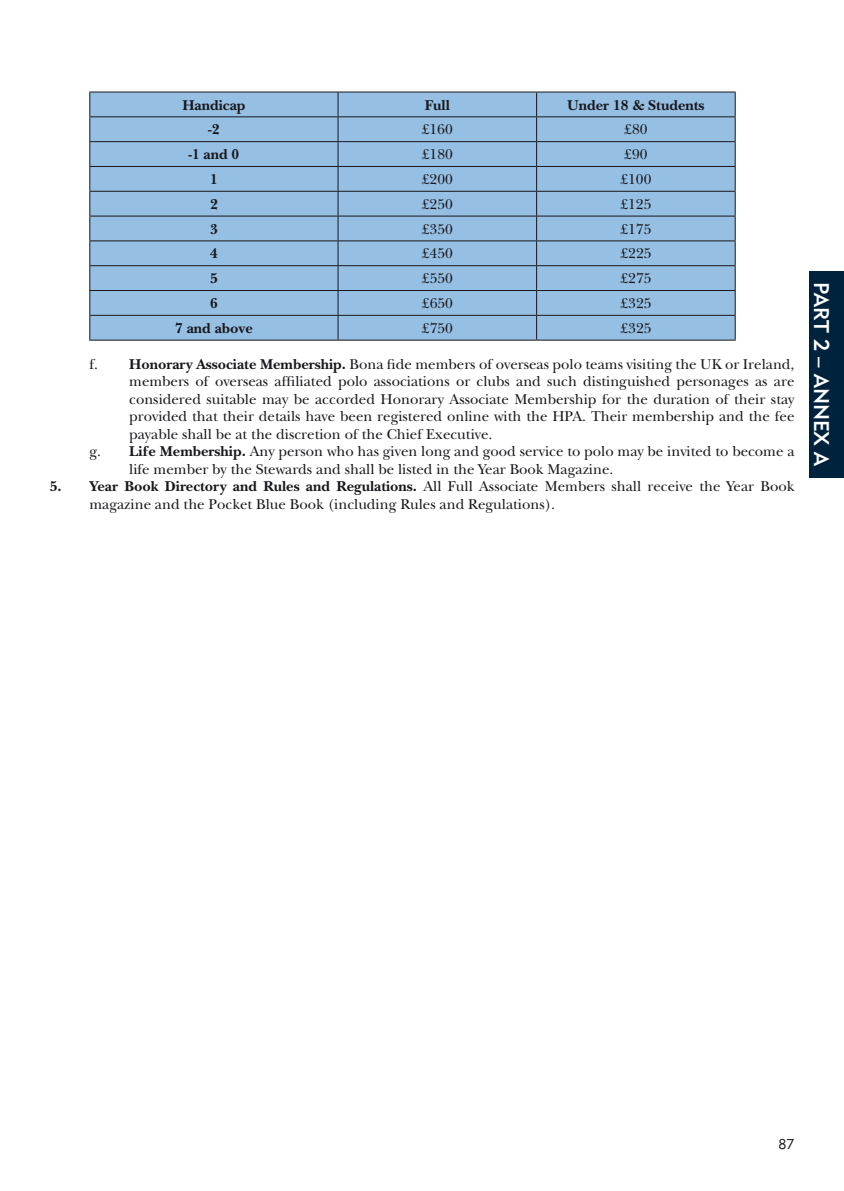
<style>
.page{position:relative;width:844px;height:1191px;background:#fff}
.page>*{position:absolute;margin:0;border:0;box-sizing:border-box;transform-origin:0 0}
.t1{font:21px "Geometric 415 BT Medium A";color:#fff}
.t2{font:14.88px/17.5px "New Baskerville Std";color:#1a171c}
.t3{font:700 14.88px "New Baskerville Std";color:#1a171c}
.t4{font:14px "Geometric 415 BT Lite A";color:#1a171c}
.s1{font-weight:700}
</style>
<div class="page">
<div style="left:809px;top:271px;width:34px;height:206px;background:#00233d"></div>
<div style="left:90px;top:93px;width:644px;height:247px;background:#95c0e3"></div>
<hr style="left:89px;top:92px;width:249px;height:1px;background:#1a171c">
<hr style="left:338px;top:92px;width:198px;height:1px;background:#1a171c">
<hr style="left:536px;top:92px;width:199px;height:1px;background:#1a171c">
<hr style="left:89px;top:116px;width:249px;height:1px;background:#1a171c">
<hr style="left:338px;top:116px;width:198px;height:1px;background:#1a171c">
<hr style="left:536px;top:116px;width:199px;height:1px;background:#1a171c">
<hr style="left:89px;top:141px;width:249px;height:1px;background:#1a171c">
<hr style="left:338px;top:141px;width:198px;height:1px;background:#1a171c">
<hr style="left:536px;top:141px;width:199px;height:1px;background:#1a171c">
<hr style="left:89px;top:166px;width:249px;height:1px;background:#1a171c">
<hr style="left:338px;top:166px;width:198px;height:1px;background:#1a171c">
<hr style="left:536px;top:166px;width:199px;height:1px;background:#1a171c">
<hr style="left:89px;top:191px;width:249px;height:1px;background:#1a171c">
<hr style="left:338px;top:191px;width:198px;height:1px;background:#1a171c">
<hr style="left:536px;top:191px;width:199px;height:1px;background:#1a171c">
<hr style="left:89px;top:216px;width:249px;height:1px;background:#1a171c">
<hr style="left:338px;top:216px;width:198px;height:1px;background:#1a171c">
<hr style="left:536px;top:216px;width:199px;height:1px;background:#1a171c">
<hr style="left:89px;top:240px;width:249px;height:1px;background:#1a171c">
<hr style="left:338px;top:240px;width:198px;height:1px;background:#1a171c">
<hr style="left:536px;top:240px;width:199px;height:1px;background:#1a171c">
<hr style="left:89px;top:265px;width:249px;height:1px;background:#1a171c">
<hr style="left:338px;top:265px;width:198px;height:1px;background:#1a171c">
<hr style="left:536px;top:265px;width:199px;height:1px;background:#1a171c">
<hr style="left:89px;top:290px;width:249px;height:1px;background:#1a171c">
<hr style="left:338px;top:290px;width:198px;height:1px;background:#1a171c">
<hr style="left:536px;top:290px;width:199px;height:1px;background:#1a171c">
<hr style="left:89px;top:315px;width:249px;height:1px;background:#1a171c">
<svg style="left:89px;top:92px;width:1px;height:248px"></svg>
<hr style="left:338px;top:315px;width:198px;height:1px;background:#1a171c">
<svg style="left:337px;top:92px;width:1px;height:248px"></svg>
<hr style="left:536px;top:315px;width:199px;height:1px;background:#1a171c">
<svg style="left:536px;top:92px;width:1px;height:248px"></svg>
<svg style="left:734px;top:92px;width:1px;height:248px"></svg>
<hr style="left:89px;top:340px;width:249px;height:1px;background:#1a171c">
<hr style="left:338px;top:340px;width:198px;height:1px;background:#1a171c">
<hr style="left:536px;top:340px;width:199px;height:1px;background:#1a171c">
<p class="t3" style="left:182px;top:96px;width:65px">Handicap</p>
<p class="t3" style="left:424px;top:96px;width:26px">Full</p>
<p class="t3" style="left:567px;top:96px;width:139px">Under 18 &amp; Students</p>
<p class="t3" style="left:208px;top:121px;width:13px">-2</p>
<p class="t2" style="left:422px;top:121px;width:32px">£160</p>
<p class="t2" style="left:624px;top:121px;width:25px">£80</p>
<p class="t3" style="left:188px;top:146px;width:52px">-1 and 0</p>
<p class="t2" style="left:422px;top:146px;width:32px">£180</p>
<p class="t2" style="left:624px;top:146px;width:25px">£90</p>
<p class="t3" style="left:210px;top:170px;width:9px">1</p>
<p class="t2" style="left:422px;top:170px;width:32px">£200</p>
<p class="t2" style="left:620px;top:170px;width:32px">£100</p>
<p class="t3" style="left:210px;top:195px;width:9px">2</p>
<p class="t2" style="left:422px;top:195px;width:32px">£250</p>
<p class="t2" style="left:620px;top:195px;width:32px">£125</p>
<p class="t3" style="left:210px;top:220px;width:9px">3</p>
<p class="t2" style="left:422px;top:220px;width:32px">£350</p>
<p class="t2" style="left:620px;top:220px;width:32px">£175</p>
<p class="t3" style="left:210px;top:245px;width:9px">4</p>
<p class="t2" style="left:422px;top:245px;width:32px">£450</p>
<p class="t2" style="left:620px;top:245px;width:32px">£225</p>
<p class="t3" style="left:210px;top:270px;width:9px">5</p>
<p class="t2" style="left:422px;top:270px;width:32px">£550</p>
<p class="t2" style="left:620px;top:270px;width:32px">£275</p>
<p class="t3" style="left:210px;top:294px;width:9px">6</p>
<p class="t2" style="left:422px;top:294px;width:32px">£650</p>
<p class="t2" style="left:620px;top:294px;width:32px">£325</p>
<p class="t3" style="left:175px;top:319px;width:79px">7 and above</p>
<p class="t2" style="left:422px;top:319px;width:32px">£750</p>
<p class="t2" style="left:620px;top:319px;width:32px">£325</p>
<p class="t2" style="left:89px;top:355px;width:706px">f. <span class="s1">Honorary Associate Membership.</span> Bona fide members of overseas polo teams visiting the UK or Ireland,</p>
<p class="t2" style="left:129px;top:372px;width:666px">members of overseas affiliated polo associations or clubs and such distinguished personages as are</p>
<p class="t2" style="left:129px;top:390px;width:666px">considered suitable may be accorded Honorary Associate Membership for the duration of their stay</p>
<p class="t2" style="left:129px;top:407px;width:666px">provided that their details have been registered online with the HPA. Their membership and the fee</p>
<p class="t2" style="left:129px;top:425px;width:364px">payable shall be at the discretion of the Chief Executive.</p>
<p class="t2" style="left:89px;top:442px;width:706px">g. <span class="s1">Life Membership.</span> Any person who has given long and good service to polo may be invited to become a</p>
<p class="t2" style="left:129px;top:460px;width:485px">life member by the Stewards and shall be listed in the Year Book Magazine.</p>
<p class="t2" style="left:89px;top:477px;width:706px;text-indent:-40px"><span class="s1">5. Year Book Directory and Rules and Regulations.</span> All Full Associate Members shall receive the Year Book magazine and the Pocket Blue Book (including Rules and Regulations).</p>
<h1 class="t1" style="left:834px;top:282px;width:186px;rotate:90deg">PART 2 – ANNEX A</h1>
<p class="t4" style="left:778px;top:1135px;width:17px">87</p>
</div>
